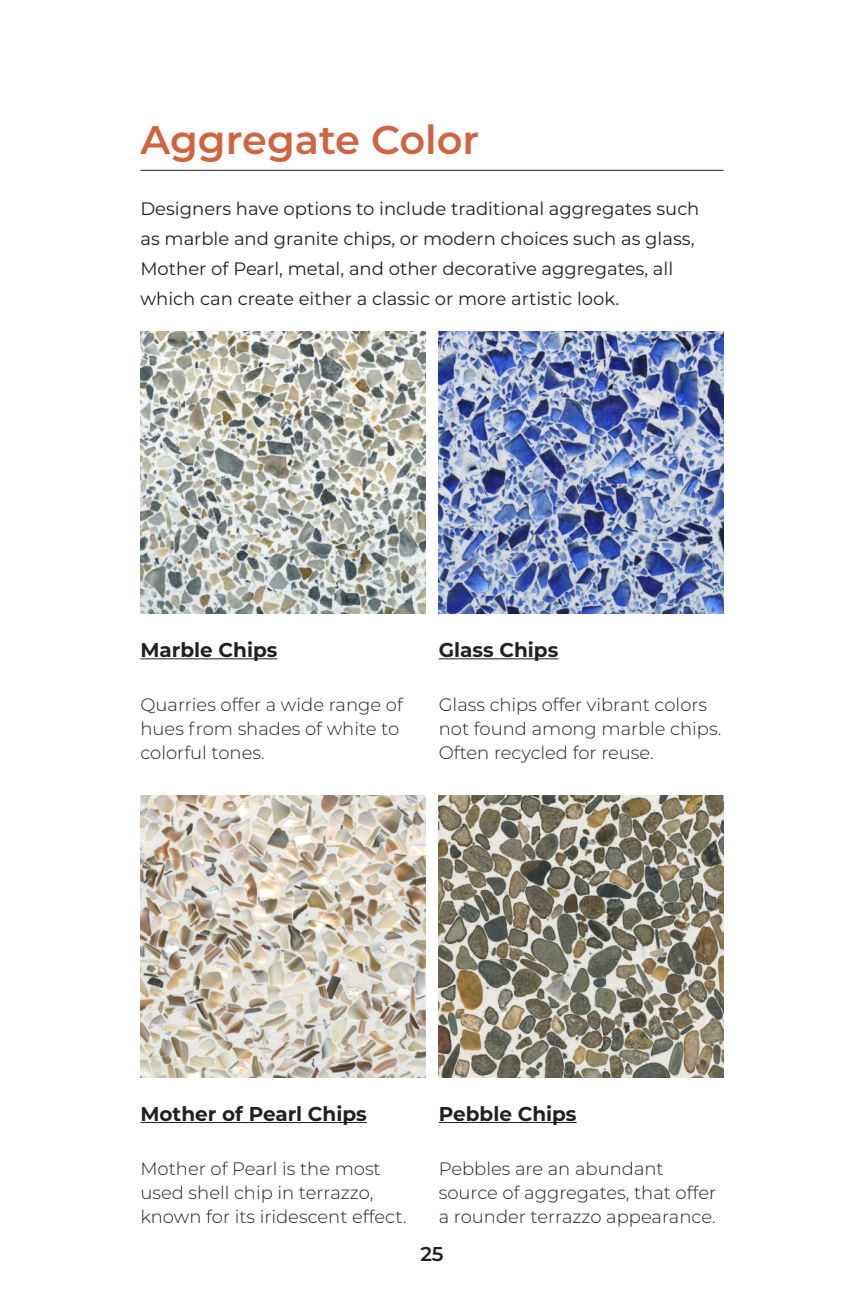
<style>
.page{position:relative;width:864px;height:1296px;background:#fff}
.page>*{position:absolute;margin:0;border:0;box-sizing:border-box;transform-origin:0 0}
.Titolo{font:600 40px "Montserrat";color:#d06340}
.Corpo_del_testo{font:700 20px "Montserrat";color:#231f20}
.t1{font:600 20px "Montserrat";color:#231f20}
.Corpo_del_testo-2{font:300 18px/24px "Montserrat";color:#231f20}
.Body_Text{font:18px/30px "Montserrat";color:#231f20}
</style>
<div class="page">
<img style="left:140px;top:331px;width:285px;height:283px">
<hr style="left:140px;top:170px;width:584px;height:1px;background:#231f20">
<hr style="left:140px;top:658px;width:137px;height:1px;background:#231f20">
<hr style="left:439px;top:658px;width:119px;height:1px;background:#231f20">
<img style="left:439px;top:331px;width:285px;height:283px">
<img style="left:140px;top:795px;width:285px;height:282px">
<hr style="left:140px;top:1122px;width:227px;height:1px;background:#231f20">
<hr style="left:439px;top:1122px;width:138px;height:1px;background:#231f20">
<img style="left:439px;top:795px;width:285px;height:282px">
<p class="Titolo" style="left:140px;top:111px;width:340px">Aggregate Color</p>
<p class="Body_Text" style="left:140px;top:193px;width:561px">Designers have options to include traditional aggregates such as marble and granite chips, or modern choices such as glass, Mother of Pearl, metal, and other decorative aggregates, all which can create either a classic or more artistic look.</p>
<p class="Corpo_del_testo" style="left:140px;top:635px;width:138px">Marble Chips</p>
<p class="Corpo_del_testo-2" style="left:140px;top:692px;width:264px">Quarries offer a wide range of hues from shades of white to colorful tones.</p>
<p class="Corpo_del_testo" style="left:439px;top:635px;width:121px">Glass Chips</p>
<p class="Corpo_del_testo-2" style="left:439px;top:692px;width:284px">Glass chips offer vibrant colors not found among marble chips.<br>Often recycled for reuse.</p>
<p class="Corpo_del_testo" style="left:140px;top:1099px;width:228px">Mother of Pearl Chips</p>
<p class="Corpo_del_testo-2" style="left:140px;top:1156px;width:267px">Mother of Pearl is the most used shell chip in terrazzo, known for its iridescent effect.</p>
<p class="Corpo_del_testo" style="left:439px;top:1099px;width:139px">Pebble Chips</p>
<p class="Corpo_del_testo-2" style="left:439px;top:1156px;width:279px">Pebbles are an abundant source of aggregates, that offer a rounder terrazzo appearance.</p>
<p class="t1" style="left:420px;top:1240px;width:25px">25</p>
</div>
